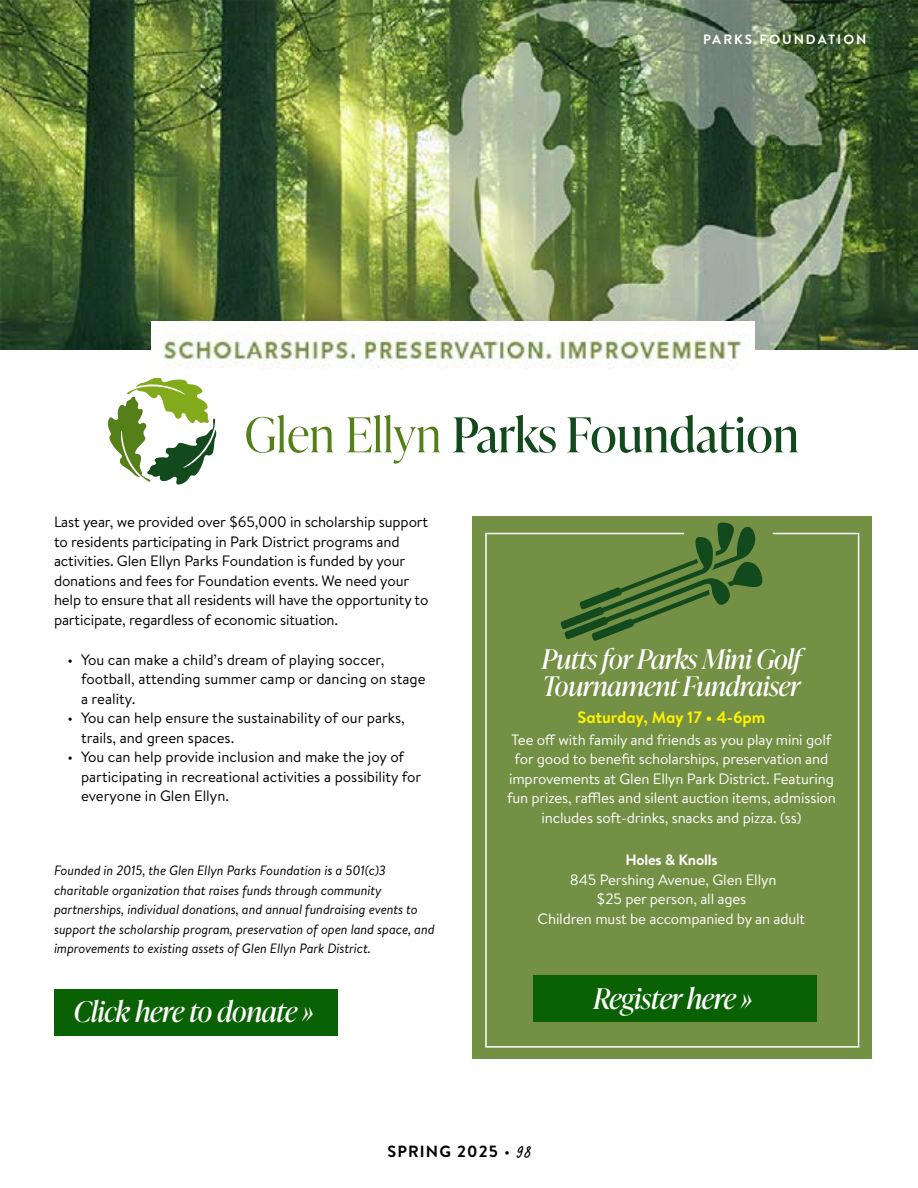
<style>
.page{position:relative;width:918px;height:1188px;background:#fff}
.page>*{position:absolute;margin:0;border:0;box-sizing:border-box;transform-origin:0 0}
.t1{font:italic 28.5px "Ivy Presto Display";letter-spacing:-.01em;color:#fff}
.t2{font:italic 27px/27px "Ivy Presto Display";letter-spacing:-.01em;color:#fff}
.t3{font:700 16.5px "Brandon Text";color:#fff200}
.t4{font:700 16.2px "Brandon Text";letter-spacing:.07em;color:#000}
.t5{font:15px/19.5px "Brandon Text";letter-spacing:-.01em;color:#000}
.t6{font:15px/19.5px "Brandon Text";letter-spacing:-.01em;color:#fff;text-align:center}
.t7{font:700 15px "Brandon Text";letter-spacing:-.01em;color:#fff}
.t8{font:italic 13.5px/19.5px "Brandon Text";letter-spacing:-.01em;color:#000}
.t9{font:700 13.5px "Brandon Text";letter-spacing:.15em;color:#fff}
.s1{font-weight:400}
.s2{font-family:"Supa Mega Fantastic";font-weight:400;font-size:21.6px}
</style>
<div class="page">
<div style="left:472px;top:516px;width:400px;height:542px;background:#749045"></div>
<img style="left:0;top:0;width:918px;height:349px">
<svg style="left:246px;top:415px;width:88px;height:38px"></svg>
<svg style="left:346px;top:415px;width:94px;height:49px"></svg>
<svg style="left:453px;top:415px;width:103px;height:38px"></svg>
<svg style="left:567px;top:415px;width:231px;height:38px"></svg>
<svg style="left:108px;top:378px;width:109px;height:107px"></svg>
<img style="left:151px;top:321px;width:604px;height:48px">
<div style="left:54px;top:989px;width:284px;height:47px;background:#0a6104"></div>
<svg style="left:485px;top:532px;width:375px;height:516px"></svg>
<svg style="left:560px;top:522px;width:203px;height:119px"></svg>
<p class="t9" style="left:703px;top:29px;width:165px">PARKS FOUNDATION</p>
<p class="t5" style="left:54px;top:512px;width:376px">Last year, we provided over $65,000 in scholarship support to residents participating in Park District programs and activities. Glen Ellyn Parks Foundation is funded by your donations and fees for Foundation events. We need your help to ensure that all residents will have the opportunity to participate, regardless of economic situation.</p>
<p class="t5" style="left:81px;top:649px;width:346px;text-indent:-14px">• You can make a child’s dream of playing soccer, football, attending summer camp or dancing on stage a reality.</p>
<p class="t5" style="left:81px;top:708px;width:325px;text-indent:-14px">• You can help ensure the sustainability of our parks, trails, and green spaces.</p>
<p class="t5" style="left:81px;top:747px;width:342px;text-indent:-14px">• You can help provide inclusion and make the joy of participating in recreational activities a possibility for everyone in Glen Ellyn.</p>
<p class="t8" style="left:54px;top:861px;width:382px">Founded in 2015, the Glen Ellyn Parks Foundation is a 501(c)3 charitable organization that raises funds through community partnerships, individual donations, and annual fundraising events to support the scholarship program, preservation of open land space, and improvements to existing assets of Glen Ellyn Park District.</p>
<h1 class="t1" style="left:74px;top:991px;width:241px">Click here to donate »</h1>
<h2 class="t2" style="left:542px;top:645px;width:261px">Putts for Parks Mini Golf<br>Tournament Fundraiser</h2>
<p class="t3" style="left:577px;top:705px;width:190px">Saturday, May 17 • 4-6pm</p>
<p class="t6" style="left:507px;top:729px;width:330px">Tee off with family and friends as you play mini golf for good to benefit scholarships, preservation and improvements at Glen Ellyn Park District. Featuring fun prizes, raffles and silent auction items, admission includes soft-drinks, snacks and pizza. (ss)</p>
<p class="t7" style="left:625px;top:850px;width:94px">Holes &amp; Knolls</p>
<p class="t6" style="left:538px;top:869px;width:269px">845 Pershing Avenue, Glen Ellyn<br>$25 per person, all ages<br>Children must be accompanied by an adult</p>
<h1 class="t1" style="left:593px;top:978px;width:160px">Register here »</h1>
<p class="t4" style="left:387px;top:1140px;width:145px">SPRING 2025 <span class="s1">•</span> <span class="s2">98</span></p>
</div>
